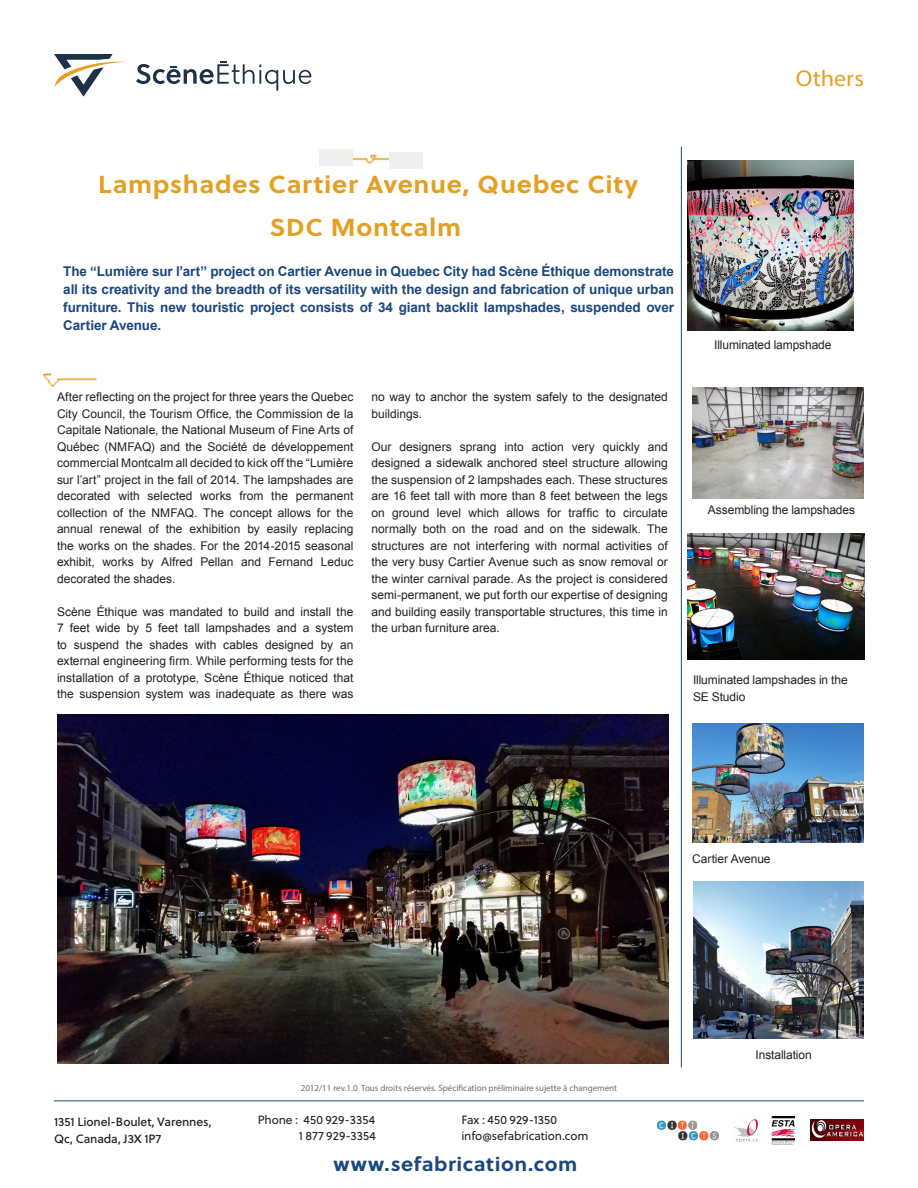
<style>
.page{position:relative;width:918px;height:1188px;background:#fff}
.page>*{position:absolute;margin:0;border:0;box-sizing:border-box;transform-origin:0 0}
.subtitle{font:700 24.6px "Soleil";letter-spacing:.025em;color:#e3a023;scale:1.06 1}
.tags{font:22.95px "Myriad Pro";letter-spacing:.005em;color:#e3a023;scale:1.06 1}
.t1{font:700 19.65px "Soleil";letter-spacing:.025em;color:#1b477d;scale:1.06 1}
.exergue{font:700 13.5px/18px "Arial";letter-spacing:-.005em;color:#1b477d;text-align:justify}
.standar_text{font:12px/16.5px "Arial";color:#231f20;text-align:justify}
.t2{font:12px/16.5px "Soleil";color:#231f20;text-align:right}
.t3{font:12px/16.5px "Soleil";letter-spacing:-.01em;color:#231f20}
.t4{font:9px "Myriad Pro";color:#6c6d70}
</style>
<div class="page">
<hr style="left:681px;top:147px;width:1px;height:920px;background:#1b477d">
<img style="left:657px;top:1120px;width:62px;height:20px">
<img style="left:772px;top:1116px;width:23px;height:29px">
<img style="left:810px;top:1120px;width:53px;height:21px">
<img style="left:734px;top:1119px;width:24px;height:24px">
<svg style="left:136px;top:62px;width:175px;height:29px"></svg>
<svg style="left:54px;top:54px;width:72px;height:43px"></svg>
<img style="left:43px;top:373px;width:54px;height:14px">
<img style="left:326px;top:154px;width:63px;height:12px">
<div style="left:319px;top:149px;width:34px;height:16px;background:#eff0ed"></div>
<div style="left:389px;top:152px;width:34px;height:17px;background:#eff0ed"></div>
<hr style="left:54px;top:1100px;width:810px;height:1px;background:#1b477d">
<img style="left:692px;top:388px;width:172px;height:111px">
<img style="left:692px;top:723px;width:172px;height:120px">
<img style="left:57px;top:715px;width:612px;height:348px">
<img style="left:688px;top:161px;width:166px;height:170px">
<img style="left:688px;top:534px;width:177px;height:125px">
<img style="left:694px;top:882px;width:170px;height:157px">
<p class="tags" style="left:796px;top:64px;width:66px">Others</p>
<p class="subtitle" style="left:98px;top:165px;width:511px">Lampshades Cartier Avenue, Quebec City</p>
<p class="subtitle" style="left:269px;top:208px;width:182px">SDC Montcalm</p>
<p class="exergue" style="left:63px;top:263px;width:612px">The “Lumière sur l’art” project on Cartier Avenue in Quebec City had Scène Éthique demonstrate all its creativity and the breadth of its versatility with the design and fabrication of unique urban furniture. This new touristic project consists of 34 giant backlit lampshades, suspended over Cartier Avenue.</p>
<p class="standar_text" style="left:57px;top:389px;width:298px">After reflecting on the project for three years the Quebec City Council, the Tourism Office, the Commission de la Capitale Nationale, the National Museum of Fine Arts of Québec (NMFAQ) and the Société de développement commercial Montcalm all decided to kick off the “Lumière sur l’art” project in the fall of 2014. The lampshades are decorated with selected works from the permanent collection of the NMFAQ. The concept allows for the annual renewal of the exhibition by easily replacing the works on the shades. For the 2014-2015 seasonal exhibit, works by Alfred Pellan and Fernand Leduc decorated the shades.</p>
<p class="standar_text" style="left:57px;top:603px;width:298px">Scène Éthique was mandated to build and install the 7 feet wide by 5 feet tall lampshades and a system to suspend the shades with cables designed by an external engineering firm. While performing tests for the installation of a prototype, Scène Éthique noticed that the suspension system was inadequate as there was</p>
<p class="standar_text" style="left:371px;top:389px;width:298px">no way to anchor the system safely to the designated buildings.</p>
<p class="standar_text" style="left:371px;top:438px;width:298px">Our designers sprang into action very quickly and designed a sidewalk anchored steel structure allowing the suspension of 2 lampshades each. These structures are 16 feet tall with more than 8 feet between the legs on ground level which allows for traffic to circulate normally both on the road and on the sidewalk. The structures are not interfering with normal activities of the very busy Cartier Avenue such as snow removal or the winter carnival parade. As the project is considered semi-permanent, we put forth our expertise of designing and building easily transportable structures, this time in the urban furniture area.</p>
<p class="standar_text" style="left:714px;top:337px;width:119px">Illuminated lampshade</p>
<p class="standar_text" style="left:708px;top:502px;width:149px">Assembling the lampshades</p>
<p class="standar_text" style="left:693px;top:672px;width:156px">Illuminated lampshades in the<br>SE Studio</p>
<p class="standar_text" style="left:692px;top:851px;width:80px">Cartier Avenue</p>
<p class="t4" style="left:301px;top:1083px;width:318px">2012/11 rev.1.0 Tous droits réservés. Spécification préliminaire sujette à changement</p>
<p class="t3" style="left:54px;top:1113px;width:159px">1351 Lionel-Boulet, Varennes,<br>Qc, Canada, J3X 1P7</p>
<p class="t2" style="left:258px;top:1111px;width:120px">Phone : 450 929-3354<br>1 877 929-3354</p>
<p class="t2" style="left:461px;top:1111px;width:128px;text-align:left">Fax : 450 929-1350 info@sefabrication.com</p>
<h3 class="t1" style="left:334px;top:1149px;width:231px">www.sefabrication.com</h3>
<p class="standar_text" style="left:756px;top:1047px;width:58px">Installation</p>
</div>
